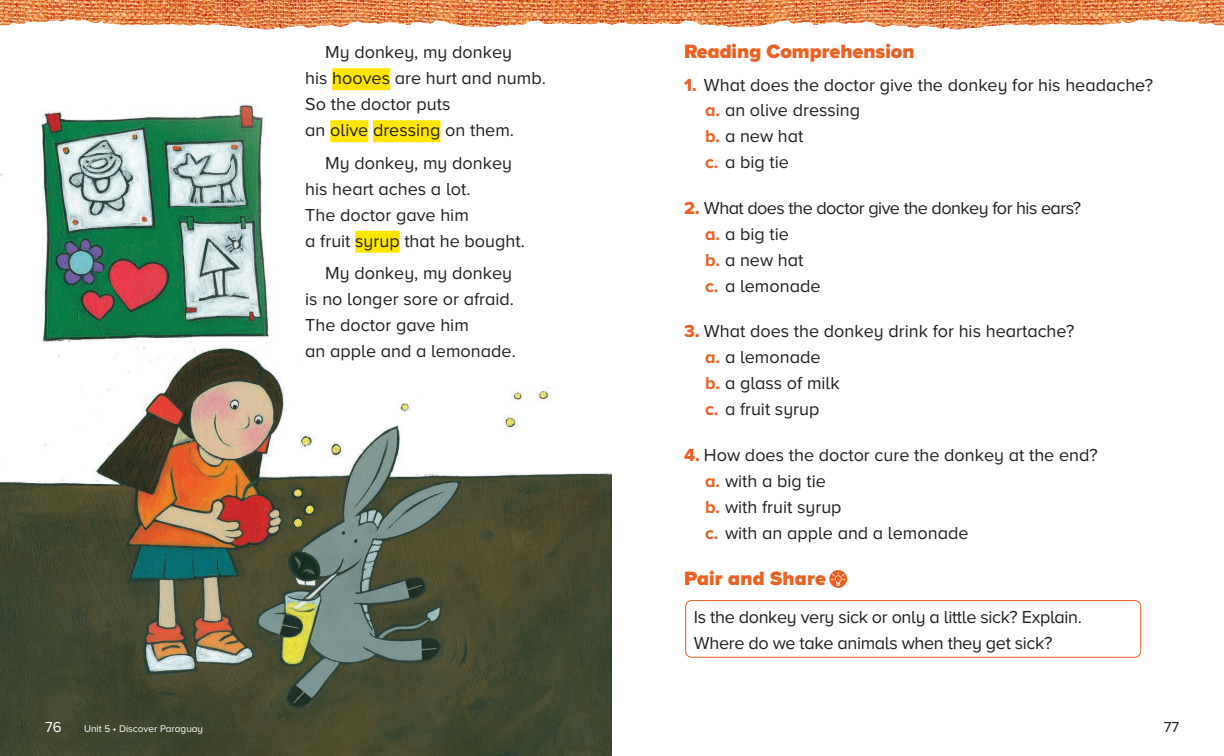
<style>
.page{position:relative;width:1224px;height:756px;background:#fff}
.page>*{position:absolute;margin:0;border:0;box-sizing:border-box;transform-origin:0 0}
.t1{font:900 20px "Proxima Nova A";color:#ea6123}
.t2{font:18px/26px "Proxima Nova A";color:#231f20}
.t3{font:18px/26px "Proxima Nova A";letter-spacing:-.02em;color:#231f20}
.t4{font:18px/26px "Proxima Nova A";letter-spacing:-.03em;color:#231f20}
.t5{font:15px "Proxima Nova A";color:#fff}
.t6{font:15px "Proxima Nova A";color:#231f20}
.t7{font:10px "Proxima Nova A";color:#fff}
.s1{font-family:"Proxima Nova A Extrabld";color:#ea6123}
.s2{font-weight:700;color:#ea6123}
</style>
<div class="page">
<img style="left:0;top:68px;width:612px;height:688px">
<img style="left:0;top:0;width:1224px;height:30px">
<div style="left:332px;top:68px;width:58px;height:22px;background:#ffe601"></div>
<div style="left:330px;top:120px;width:38px;height:22px;background:#ffe601"></div>
<div style="left:373px;top:120px;width:68px;height:22px;background:#ffe601"></div>
<div style="left:355px;top:231px;width:45px;height:22px;background:#ffe601"></div>
<svg style="left:829px;top:570px;width:18px;height:18px"></svg>
<svg style="left:831px;top:572px;width:14px;height:14px"></svg>
<div style="left:685px;top:600px;width:456px;height:58px;border:1px solid #ea6123;border-radius:6px"></div>
<p class="t2" style="left:305px;top:39px;width:242px;text-indent:20px">My donkey, my donkey<br>his hooves are hurt and numb.<br>So the doctor puts<br>an olive dressing on them.</p>
<p class="t2" style="left:305px;top:149px;width:221px;text-indent:20px">My donkey, my donkey his heart aches a lot.<br>The doctor gave him<br>a fruit syrup that he bought.</p>
<p class="t2" style="left:305px;top:260px;width:212px;text-indent:20px">My donkey, my donkey is no longer sore or afraid.<br>The doctor gave him<br>an apple and a lemonade.</p>
<p class="t1" style="left:684px;top:37px;width:232px">Reading Comprehension</p>
<p class="t2" style="left:705px;top:71px;width:450px;text-indent:-21px"><span class="s1">1.</span> What does the doctor give the donkey for his headache? <span class="s2">a.</span> an olive dressing<br><span class="s2">b.</span> a new hat<br><span class="s2">c.</span> a big tie</p>
<p class="t4" style="left:705px;top:195px;width:378px;text-indent:-21px"><span class="s1">2.</span> What does the doctor give the donkey for his ears? <span class="s2">a.</span> a big tie<br><span class="s2">b.</span> a new hat<br><span class="s2">c.</span> a lemonade</p>
<p class="t2" style="left:705px;top:318px;width:371px;text-indent:-21px"><span class="s1">3.</span> What does the donkey drink for his heartache? <span class="s2">a.</span> a lemonade<br><span class="s2">b.</span> a glass of milk<br><span class="s2">c.</span> a fruit syrup</p>
<p class="t2" style="left:705px;top:442px;width:394px;text-indent:-21px"><span class="s1">4.</span> How does the doctor cure the donkey at the end? <span class="s2">a.</span> with a big tie<br><span class="s2">b.</span> with fruit syrup<br><span class="s2">c.</span> with an apple and a lemonade</p>
<p class="t1" style="left:684px;top:563px;width:143px">Pair and Share</p>
<p class="t3" style="left:694px;top:604px;width:390px">Is the donkey very sick or only a little sick? Explain.<br>Where do we take animals when they get sick?</p>
<p class="t5" style="left:45px;top:719px;width:18px">76</p>
<p class="t6" style="left:1164px;top:719px;width:17px">77</p>
<p class="t7" style="left:84px;top:723px;width:121px">Unit 5 • Discover Paraguay</p>
</div>
